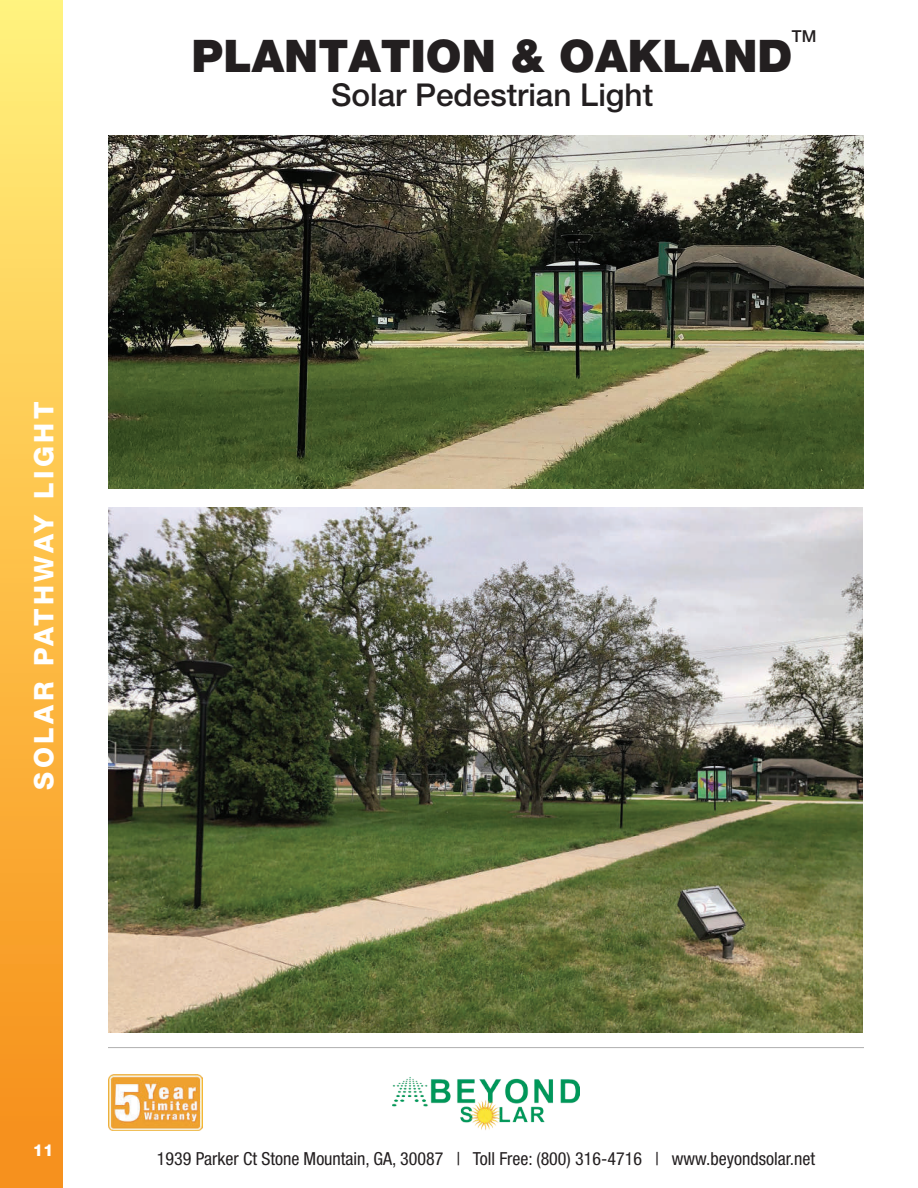
<style>
.page{position:relative;width:918px;height:1188px;background:#fff}
.page>*{position:absolute;margin:0;border:0;box-sizing:border-box;transform-origin:0 0}
.t1{font:900 45px "Helvetica Neue LT Pro";color:#231f20}
.t2{font:500 31.5px "Helvetica Neue LT Pro";color:#231f20}
.t3{font:800 27px "Helvetica Neue LT Std";letter-spacing:.13em;color:#fff}
.t4{font:condensed 18px "Helvetica Neue LT Pro";color:#231f20}
.t5{font:800 16.5px "Helvetica Neue LT Std";color:#fff}
.t6{font:500 16.5px "Helvetica Neue LT Pro";color:#231f20}
</style>
<div class="page">
<div style="left:0;top:0;width:63px;height:1188px;background:linear-gradient(to bottom,#fff17b,#f78c16)"></div>
<img style="left:393px;top:1077px;width:186px;height:53px">
<img style="left:108px;top:1074px;width:94px;height:57px">
<img style="left:108px;top:508px;width:755px;height:524px">
<img style="left:109px;top:135px;width:755px;height:353px">
<hr style="left:108px;top:1047px;width:756px;height:1px;background:#afafaf">
<h3 class="t3" style="left:28px;top:790px;width:389px;rotate:-90deg">SOLAR PATHWAY LIGHT</h3>
<p class="t6" style="left:792px;top:27px;width:26px">TM</p>
<h1 class="t1" style="left:192px;top:29px;width:602px">PLANTATION &amp; OAKLAND</h1>
<h2 class="t2" style="left:331px;top:76px;width:324px">Solar Pedestrian Light</h2>
<p class="t5" style="left:33px;top:1140px;width:22px">11</p>
<p class="t4" style="left:157px;top:1148px;width:660px">1939 Parker Ct Stone Mountain, GA, 30087 | Toll Free: (800) 316-4716 | www.beyondsolar.net</p>
</div>
